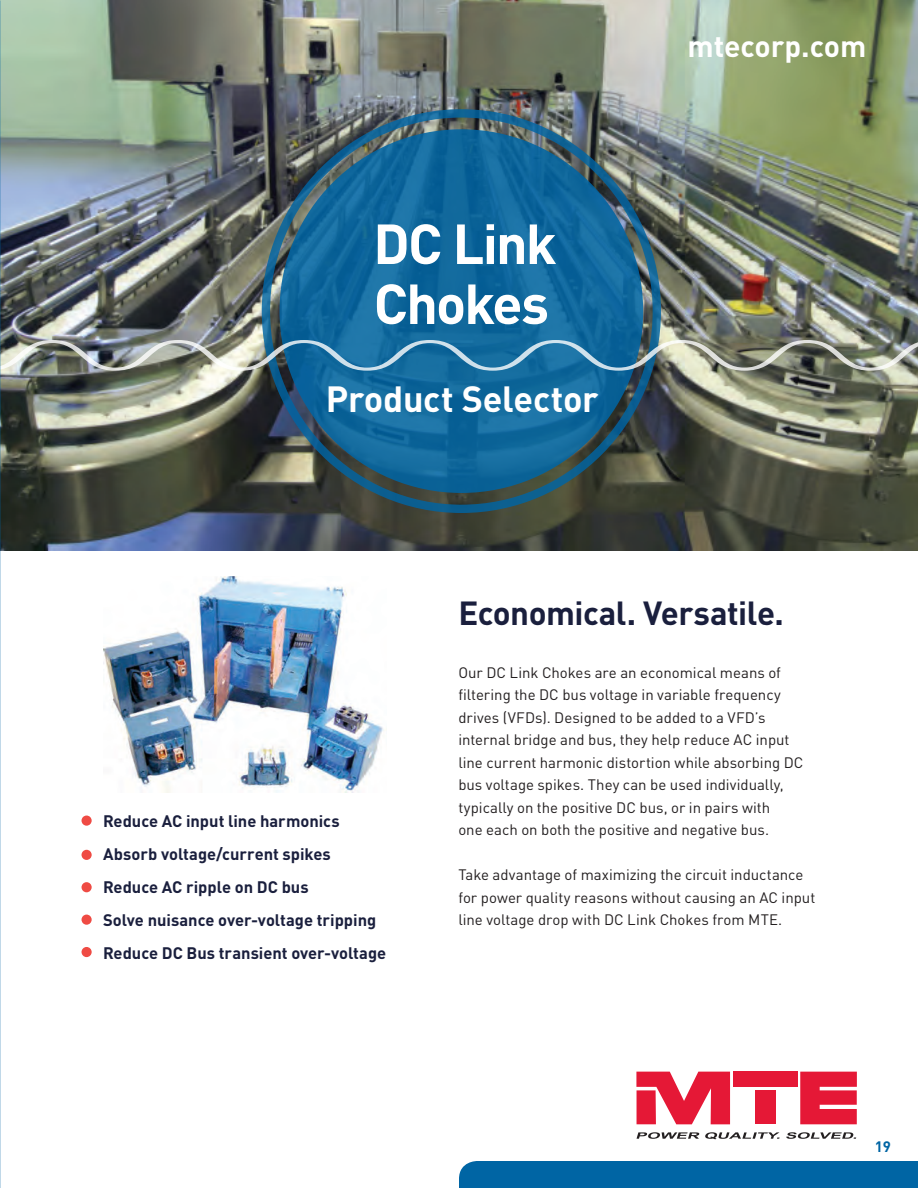
<style>
.page{position:relative;width:918px;height:1188px;background:#fff}
.page>*{position:absolute;margin:0;border:0;box-sizing:border-box;transform-origin:0 0}
.t1{font:700 55.5px/60px "DINOT";letter-spacing:-.035em;color:#fff}
.t2{font:700 36px "DINOT";letter-spacing:-.01em;color:#fff}
.t3{font:700 33px "DINOT";letter-spacing:-.015em;color:#1a1f3d}
.t4{font:700 30px "DINOT";color:#fff}
.t5{font:700 16.5px/33px "DINOT";color:#1a1f3d}
.t6{font:15px/22.5px "DINOT";color:#231f20}
.t7{font:700 15px "DINOT";color:#0065a4}
</style>
<div class="page">
<img style="left:0;top:0;width:918px;height:551px">
<div style="left:82px;top:816px;width:10px;height:10px;background:#ef4b44;border-radius:50%"></div>
<div style="left:82px;top:850px;width:10px;height:10px;background:#ef4b44;border-radius:50%"></div>
<div style="left:82px;top:882px;width:10px;height:10px;background:#ef4b44;border-radius:50%"></div>
<div style="left:82px;top:947px;width:10px;height:10px;background:#ef4b44;border-radius:50%"></div>
<img style="left:103px;top:576px;width:281px;height:217px">
<svg style="left:280px;top:129px;width:363px;height:364px;background:#10689d"></svg>
<svg style="left:800px;top:1072px;width:57px;height:52px;background:#e7304b"></svg>
<svg style="left:636px;top:1072px;width:94px;height:52px"></svg>
<div style="left:755px;top:1090px;width:20px;height:34px;background:#e51836"></div>
<div style="left:733px;top:1072px;width:64px;height:15px;background:#e51836"></div>
<svg style="left:637px;top:1132px;width:62px;height:7px"></svg>
<svg style="left:705px;top:1132px;width:75px;height:7px"></svg>
<svg style="left:786px;top:1132px;width:70px;height:7px"></svg>
<div style="left:82px;top:915px;width:10px;height:10px;background:#ef4b44;border-radius:50%"></div>
<img style="left:0;top:340px;width:918px;height:31px">
<div style="left:459px;top:1161px;width:459px;height:27px;background:#0065a4"></div>
<h1 class="t1" style="left:373px;top:212px;width:185px">DC Link<br>Chokes</h1>
<h2 class="t2" style="left:326px;top:375px;width:274px">Product Selector</h2>
<h3 class="t4" style="left:687px;top:26px;width:180px">mtecorp.com</h3>
<p class="t5" style="left:103px;top:804px;width:285px">Reduce AC input line harmonics<br>Absorb voltage/current spikes<br>Reduce AC ripple on DC bus<br>Solve nuisance over-voltage tripping<br>Reduce DC Bus transient over-voltage</p>
<h3 class="t3" style="left:458px;top:592px;width:327px">Economical. Versatile.</h3>
<p class="t6" style="left:458px;top:661px;width:347px">Our DC Link Chokes are an economical means of filtering the DC bus voltage in variable frequency drives (VFDs). Designed to be added to a VFD’s internal bridge and bus, they help reduce AC input line current harmonic distortion while absorbing DC bus voltage spikes. They can be used individually, typically on the positive DC bus, or in pairs with<br>one each on both the positive and negative bus.</p>
<p class="t6" style="left:458px;top:863px;width:358px">Take advantage of maximizing the circuit inductance for power quality reasons without causing an AC input line voltage drop with DC Link Chokes from MTE.</p>
<p class="t7" style="left:875px;top:1137px;width:18px">19</p>
</div>
